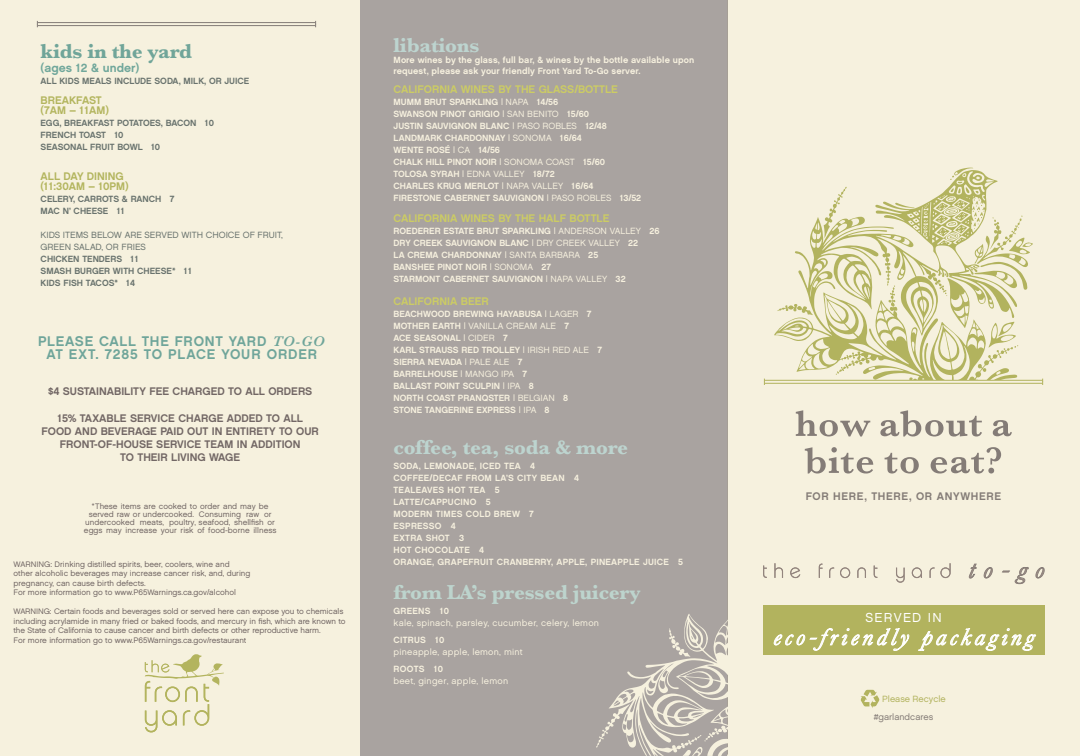
<style>
.page{position:relative;width:1080px;height:756px;background:#fff}
.page>*{position:absolute;margin:0;border:0;box-sizing:border-box;transform-origin:0 0}
.t1{font:italic 24.9px "Baskerville";color:#93857e}
.t2{font:italic 24px "Baskerville";color:#fff}
.t3{font:700 21px "Baskerville";letter-spacing:-.01em;color:#bdd4cf}
.t4{font:700 21px "Baskerville";letter-spacing:-.01em;color:#bdd4cd}
.t5{font:700 21px "Baskerville";letter-spacing:-.01em;color:#70a599}
.t6{font:14px/13px "Chalet New York Nineteen Sixty";letter-spacing:.05em;color:#6fa59a;text-align:center}
.t7{font:13px "Chalet London Nineteen Sixty";letter-spacing:.1em;color:#fff}
.t8{font:12px "Chalet New York Nineteen Sixty";color:#70a79b}
.t9{font:11px/13.2px "Chalet New York Nineteen Sixty";color:#726765;text-align:center}
.t10{font:11px "Chalet New York Nineteen Sixty";color:#cccc64}
.t11{font:11px/10px "Chalet New York Nineteen Sixty";color:#b3b55e}
.t12{font:11px "Chalet New York Nineteen Sixty";letter-spacing:.06em;color:#847c77}
.t13{font:9px/12px "Chalet New York Nineteen Sixty";color:#f6f0de}
.t14{font:9px/12px "Chalet New York Nineteen Sixty";letter-spacing:.025em;color:#f6f0de}
.t15{font:9px/12px "Chalet New York Nineteen Sixty";color:#69736e}
.t16{font:9px "Chalet London Nineteen Sixty";letter-spacing:.025em;color:#f6f0de}
.t17{font:9px/12px "Chalet London Nineteen Sixty";color:#69736e}
.t18{font:9px "Chalet London Nineteen Sixty";color:#f6f0de}
.t19{font:9px "Chalet London Nineteen Sixty";color:#847c77}
.t20{font:9px "Chalet London Nineteen Sixty";color:#b2b35e}
.t21{font:8px/9.6px "Chalet London Nineteen Sixty";color:#726765}
.s1{font-family:"Baskerville";font-weight:600;font-style:italic;font-size:14.5px}
.s2{font-family:"Chalet London Nineteen Sixty"}
.s3{font-family:"Chalet New York Nineteen Sixty"}
</style>
<div class="page">
<div style="left:727px;top:0;width:353px;height:756px;background:#f6f1de"></div>
<div style="left:360px;top:0;width:367px;height:756px;background:#a9a3a0"></div>
<div style="left:0;top:0;width:360px;height:756px;background:#f6f1de"></div>
<svg style="left:774px;top:168px;width:259px;height:212px"></svg>
<svg style="left:796px;top:410px;width:216px;height:27px"></svg>
<svg style="left:805px;top:447px;width:196px;height:27px"></svg>
<hr style="left:37px;top:25px;width:279px;height:1px;background:#847c77">
<hr style="left:37px;top:22px;width:279px;height:1px;background:#847c77">
<hr style="left:764px;top:383px;width:279px;height:1px;background:#b2b35e">
<hr style="left:764px;top:380px;width:279px;height:1px;background:#b2b35e">
<div style="left:763px;top:605px;width:281px;height:50px;background:#b2b35e"></div>
<svg style="left:774px;top:628px;width:135px;height:23px"></svg>
<svg style="left:918px;top:628px;width:118px;height:23px"></svg>
<svg style="left:861px;top:690px;width:19px;height:18px"></svg>
<svg style="left:763px;top:566px;width:4px;height:12px"></svg>
<svg style="left:774px;top:563px;width:9px;height:15px"></svg>
<svg style="left:790px;top:567px;width:10px;height:11px"></svg>
<svg style="left:819px;top:564px;width:4px;height:14px"></svg>
<svg style="left:829px;top:567px;width:5px;height:11px"></svg>
<svg style="left:840px;top:567px;width:10px;height:11px"></svg>
<svg style="left:857px;top:567px;width:9px;height:11px"></svg>
<svg style="left:874px;top:566px;width:3px;height:12px"></svg>
<svg style="left:896px;top:568px;width:9px;height:15px"></svg>
<svg style="left:912px;top:567px;width:10px;height:11px"></svg>
<svg style="left:930px;top:563px;width:21px;height:15px"></svg>
<svg style="left:969px;top:564px;width:8px;height:15px"></svg>
<svg style="left:984px;top:567px;width:9px;height:12px"></svg>
<svg style="left:1002px;top:567px;width:27px;height:17px"></svg>
<svg style="left:1035px;top:567px;width:10px;height:12px"></svg>
<svg style="left:596px;top:614px;width:132px;height:142px"></svg>
<svg style="left:145px;top:654px;width:79px;height:78px"></svg>
<h3 class="t5" style="left:41px;top:37px;width:153px">kids in the yard</h3>
<h3 class="t8" style="left:41px;top:60px;width:100px">(ages 12 &amp; under)</h3>
<p class="t15" style="left:41px;top:75px;width:210px">ALL KIDS MEALS INCLUDE SODA, MILK, OR JUICE</p>
<p class="t11" style="left:41px;top:95px;width:70px">BREAKFAST (7AM – 11AM)</p>
<p class="t15" style="left:41px;top:116px;width:175px">EGG, BREAKFAST POTATOES, BACON 10<br>FRENCH TOAST 10<br>SEASONAL FRUIT BOWL 10</p>
<p class="t11" style="left:41px;top:171px;width:90px">ALL DAY DINING (11:30AM – 10PM)</p>
<p class="t15" style="left:41px;top:192px;width:135px">CELERY, CARROTS &amp; RANCH 7<br>MAC N’ CHEESE 11</p>
<p class="t17" style="left:41px;top:228px;width:244px">KIDS ITEMS BELOW ARE SERVED WITH CHOICE OF FRUIT,<br>GREEN SALAD, OR FRIES</p>
<p class="t15" style="left:41px;top:252px;width:153px">CHICKEN TENDERS 11<br>SMASH BURGER WITH CHEESE* 11<br>KIDS FISH TACOS* 14</p>
<h3 class="t6" style="left:38px;top:335px;width:288px">PLEASE CALL THE FRONT YARD <span class="s1">TO-GO<br></span>AT EXT. 7285 TO PLACE YOUR ORDER</h3>
<p class="t9" style="left:48px;top:385px;width:266px">$4 SUSTAINABILITY FEE CHARGED TO ALL ORDERS</p>
<p class="t9" style="left:41px;top:411px;width:279px">15% TAXABLE SERVICE CHARGE ADDED TO ALL FOOD AND BEVERAGE PAID OUT IN ENTIRETY TO OUR FRONT-OF-HOUSE SERVICE TEAM IN ADDITION<br>TO THEIR LIVING WAGE</p>
<p class="t21" style="left:84px;top:502px;width:194px;line-height:8px;text-align:center">*These items are cooked to order and may be served raw or undercooked. Consuming raw or undercooked meats, poultry, seafood, shellfish or eggs may increase your risk of food-borne illness</p>
<p class="t21" style="left:14px;top:559px;width:238px">WARNING: Drinking distilled spirits, beer, coolers, wine and other alcoholic beverages may increase cancer risk, and, during pregnancy, can cause birth defects.<br>For more information go to www.P65Warnings.ca.gov/alcohol</p>
<p class="t21" style="left:14px;top:606px;width:333px">WARNING: Certain foods and beverages sold or served here can expose you to chemicals including acrylamide in many fried or baked foods, and mercury in fish, which are known to the State of California to cause cancer and birth defects or other reproductive harm.<br>For more information go to www.P65Warnings.ca.gov/restaurant</p>
<h3 class="t3" style="left:394px;top:31px;width:87px">libations</h3>
<p class="t13" style="left:394px;top:54px;width:302px;line-height:10.8px">More wines by the glass, full bar, &amp; wines by the bottle available upon request, please ask your friendly Front Yard To-Go server.</p>
<p class="t10" style="left:394px;top:82px;width:226px">CALIFORNIA WINES BY THE GLASS/BOTTLE</p>
<p class="t13" style="left:394px;top:96px;width:249px">MUMM BRUT SPARKLING <span class="s2">| NAPA</span> 14/56<br>SWANSON PINOT GRIGIO <span class="s2">| SAN BENITO</span> 15/60<br>JUSTIN SAUVIGNON BLANC <span class="s2">| PASO ROBLES</span> 12/48<br>LANDMARK CHARDONNAY <span class="s2">| SONOMA</span> 16/64<br>WENTE ROSÉ <span class="s2">| CA</span> 14/56<br>CHALK HILL PINOT NOIR <span class="s2">| SONOMA COAST</span> 15/60<br>TOLOSA SYRAH <span class="s2">| EDNA VALLEY</span> 18/72<br>CHARLES KRUG MERLOT <span class="s2">| NAPA VALLEY</span> 16/64<br>FIRESTONE CABERNET SAUVIGNON <span class="s2">| PASO ROBLES</span> 13/52</p>
<p class="t10" style="left:394px;top:211px;width:217px">CALIFORNIA WINES BY THE HALF BOTTLE</p>
<p class="t13" style="left:394px;top:225px;width:267px">ROEDERER ESTATE BRUT SPARKLING <span class="s2">| ANDERSON VALLEY</span> 26<br>DRY CREEK SAUVIGNON BLANC <span class="s2">| DRY CREEK VALLEY</span> 22<br>LA CREMA CHARDONNAY <span class="s2">| SANTA BARBARA</span> 25<br>BANSHEE PINOT NOIR <span class="s2">| SONOMA</span> 27<br>STARMONT CABERNET SAUVIGNON <span class="s2">| NAPA VALLEY</span> 32</p>
<p class="t10" style="left:394px;top:295px;width:97px">CALIFORNIA BEER</p>
<p class="t13" style="left:394px;top:308px;width:200px">BEACHWOOD BREWING HAYABUSA <span class="s2">| LAGER</span> 7</p>
<p class="t18" style="left:394px;top:321px;width:177px"><span class="s3">MOTHER EARTH</span> | VANILLA CREAM ALE <span class="s3">7</span></p>
<p class="t13" style="left:394px;top:332px;width:210px">ACE SEASONAL <span class="s2">| CIDER</span> 7<br>KARL STRAUSS RED TROLLEY <span class="s2">| IRISH RED ALE</span> 7<br>SIERRA NEVADA <span class="s2">| PALE ALE</span> 7<br>BARRELHOUSE <span class="s2">| MANGO IPA</span> 7<br>BALLAST POINT SCULPIN <span class="s2">| IPA</span> 8<br>NORTH COAST PRANQSTER <span class="s2">| BELGIAN</span> 8<br>STONE TANGERINE EXPRESS <span class="s2">| IPA</span> 8</p>
<h3 class="t3" style="left:394px;top:432px;width:236px">coffee, tea, soda &amp; more</h3>
<p class="t14" style="left:394px;top:459px;width:291px">SODA, LEMONADE, ICED TEA 4<br>COFFEE/DECAF FROM LA’S CITY BEAN 4<br>TEALEAVES HOT TEA 5<br>LATTE/CAPPUCINO 5<br>MODERN TIMES COLD BREW 7<br>ESPRESSO 4<br>EXTRA SHOT 3<br>HOT CHOCOLATE 4<br>ORANGE, GRAPEFRUIT CRANBERRY, APPLE, PINEAPPLE JUICE 5</p>
<h3 class="t4" style="left:394px;top:577px;width:249px">from LA’s pressed juicery</h3>
<p class="t14" style="left:394px;top:605px;width:57px">GREENS 10</p>
<p class="t16" style="left:394px;top:617px;width:207px">kale, spinach, parsley, cucumber, celery, lemon</p>
<p class="t14" style="left:394px;top:634px;width:52px">CITRUS 10</p>
<p class="t16" style="left:394px;top:646px;width:131px">pineapple, apple, lemon, mint</p>
<p class="t13" style="left:394px;top:663px;width:51px">ROOTS 10</p>
<p class="t16" style="left:394px;top:675px;width:116px">beet, ginger, apple, lemon</p>
<p class="t12" style="left:806px;top:489px;width:197px">FOR HERE, THERE, OR ANYWHERE</p>
<h1 class="t1" style="left:968px;top:553px;width:82px">to-g o</h1>
<h3 class="t7" style="left:866px;top:609px;width:78px">SERVED IN</h3>
<h2 class="t2" style="left:773px;top:621px;width:261px">eco-friend ly p ackaging</h2>
<p class="t20" style="left:882px;top:693px;width:65px">Please Recycle</p>
<p class="t19" style="left:874px;top:711px;width:61px">#garlandcares</p>
</div>
